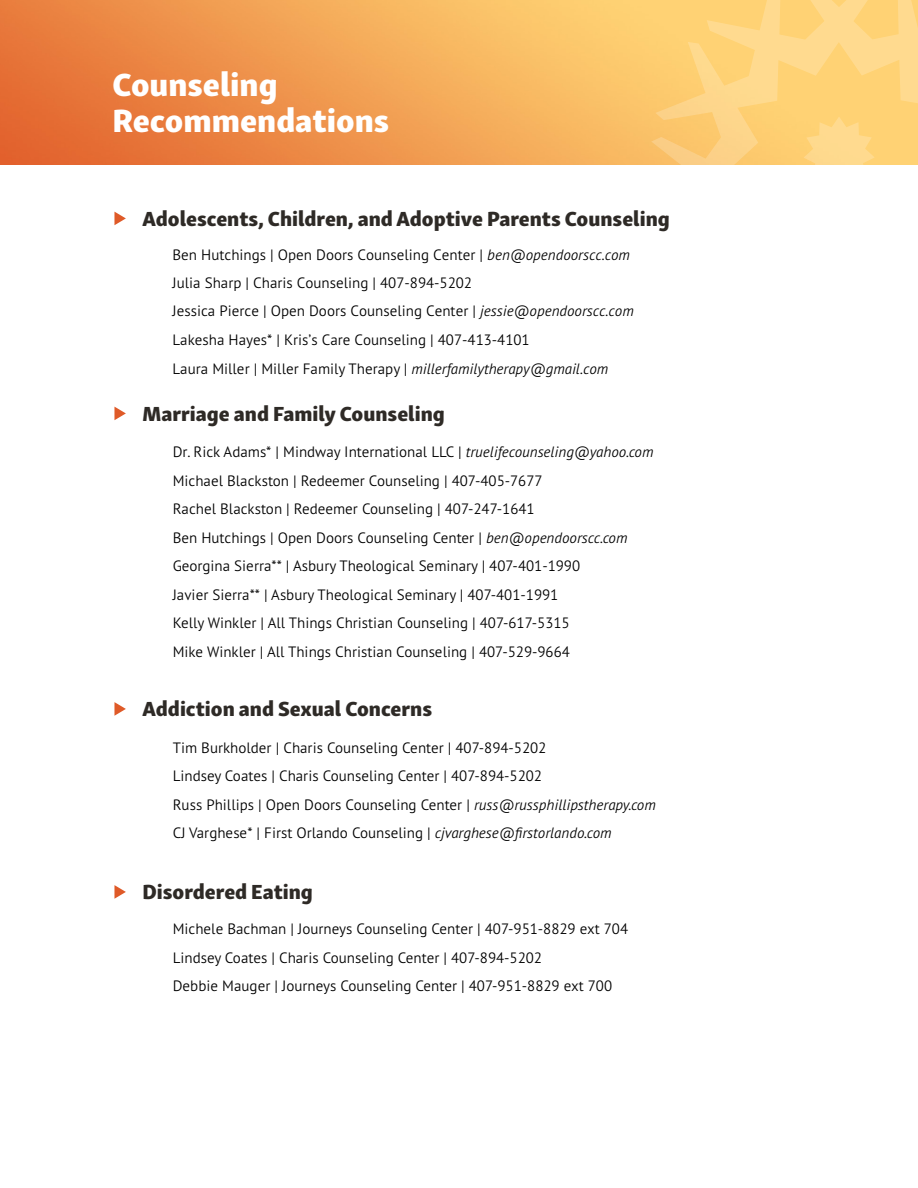
<style>
.page{position:relative;width:918px;height:1188px;background:#fff}
.page>*{position:absolute;margin:0;border:0;box-sizing:border-box;transform-origin:0 0}
.t1{font:33px/36px "Skolar Sans Latn Eb";color:#fff}
.t2{font:21px "Skolar Sans Latn Eb";color:#2e2a26}
.t3{font:300 15px/28.5px "PT Sans Pro";color:#000}
.s1{font-style:italic}
</style>
<div class="page">
<img style="left:0;top:0;width:651px;height:164px">
<svg style="left:651px;top:0;width:267px;height:165px;background:#fed27c"></svg>
<svg style="left:804px;top:117px;width:71px;height:48px;background:#fed684"></svg>
<svg style="left:114px;top:212px;width:12px;height:13px"></svg>
<svg style="left:114px;top:407px;width:12px;height:13px"></svg>
<svg style="left:114px;top:702px;width:12px;height:14px"></svg>
<svg style="left:114px;top:885px;width:12px;height:14px"></svg>
<h1 class="t1" style="left:112px;top:63px;width:278px">Counseling<br>Recommendations</h1>
<h2 class="t2" style="left:142px;top:201px;width:529px">Adolescents, Children, and Adoptive Parents Counseling</h2>
<p class="t3" style="left:173px;top:240px;width:463px">Ben Hutchings | Open Doors Counseling Center | <span class="s1">ben@opendoorscc.com </span>Julia Sharp | Charis Counseling | 407-894-5202<br>Jessica Pierce | Open Doors Counseling Center | <span class="s1">jessie@opendoorscc.com </span>Lakesha Hayes* | Kris’s Care Counseling | 407-413-4101<br>Laura Miller | Miller Family Therapy | <span class="s1">millerfamilytherapy@gmail.com</span></p>
<h2 class="t2" style="left:142px;top:396px;width:304px">Marriage and Family Counseling</h2>
<p class="t3" style="left:173px;top:437px;width:482px">Dr. Rick Adams* | Mindway International LLC | <span class="s1">truelifecounseling@yahoo.com </span>Michael Blackston | Redeemer Counseling | 407-405-7677<br>Rachel Blackston | Redeemer Counseling | 407-247-1641<br>Ben Hutchings | Open Doors Counseling Center | <span class="s1">ben@opendoorscc.com </span>Georgina Sierra** | Asbury Theological Seminary | 407-401-1990<br>Javier Sierra** | Asbury Theological Seminary | 407-401-1991<br>Kelly Winkler | All Things Christian Counseling | 407-617-5315<br>Mike Winkler | All Things Christian Counseling | 407-529-9664</p>
<h2 class="t2" style="left:142px;top:691px;width:291px">Addiction and Sexual Concerns</h2>
<p class="t3" style="left:173px;top:733px;width:485px">Tim Burkholder | Charis Counseling Center | 407-894-5202<br>Lindsey Coates | Charis Counseling Center | 407-894-5202<br>Russ Phillips | Open Doors Counseling Center | <span class="s1">russ@russphillipstherapy.com </span>CJ Varghese* | First Orlando Counseling | <span class="s1">cjvarghese@firstorlando.com</span></p>
<h2 class="t2" style="left:142px;top:874px;width:172px">Disordered Eating</h2>
<p class="t3" style="left:173px;top:914px;width:457px">Michele Bachman | Journeys Counseling Center | 407-951-8829 ext 704<br>Lindsey Coates | Charis Counseling Center | 407-894-5202<br>Debbie Mauger | Journeys Counseling Center | 407-951-8829 ext 700</p>
</div>
